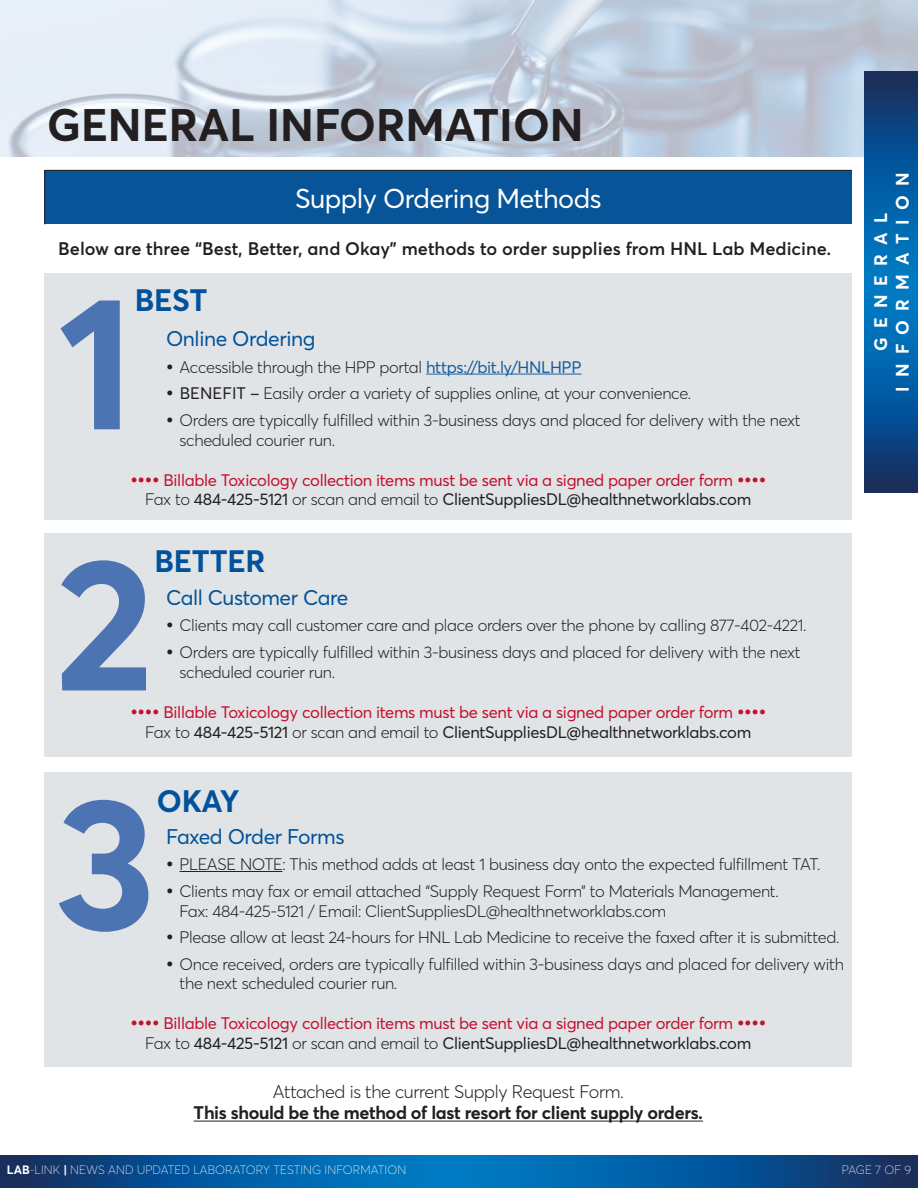
<style>
.page{position:relative;width:918px;height:1188px;background:#fff}
.page>*{position:absolute;margin:0;border:0;box-sizing:border-box;transform-origin:0 0}
.Paragraph_Style_2{font:700 187.5px "Averta";color:#4d74b2}
.Section_Header{font:700 45px "Averta";color:#231f20}
.Paragraph_Style_2-2{font:700 30.6px "Averta";letter-spacing:-.01em;color:#01529a}
.Section_Header-2{font:27px "Averta";letter-spacing:-.02em;color:#fff}
.Body_Text{font:21px "Averta";letter-spacing:-.02em;color:#01529a}
.Body_Text-2{font:700 18px/21.6px "Averta";letter-spacing:-.02em;color:#231f20;text-align:center}
.Body_Text-3{font:600 18px "Averta";color:#231f20}
.t1{font:700 18px/21.6px "Averta";letter-spacing:.51em;color:#fff;text-align:center}
.t2{font:300 16.5px/19.8px "Averta";letter-spacing:-.02em;color:#231f20}
.Body_Text-4{font:16.5px/19.8px "Averta";letter-spacing:-.02em;color:#c3102f}
.Body_Text-5{font:16.5px "Averta";letter-spacing:-.02em;color:#231f20}
.Body_Text-6{font:16.5px "Wingdings";color:#c3102f}
.Page_Numbers{font:100 12px "Averta";letter-spacing:.01em;color:#fff}
.s1{font-weight:400;color:#175d9e}
.s2{font-weight:400}
.s3{font-weight:300;color:#231f20}
.s4{color:#231f20}
.s5{font-weight:300}
.s6{font-weight:700}
</style>
<div class="page">
<img style="left:0;top:0;width:918px;height:157px">
<svg style="left:864px;top:71px;width:54px;height:421px;background:#05589a"></svg>
<svg style="left:0;top:1156px;width:918px;height:32px;background:#05589a"></svg>
<div style="left:45px;top:170px;width:807px;height:54px;background:#075498"></div>
<hr style="left:45px;top:170px;width:807px;height:1px;background:#231f20">
<hr style="left:45px;top:171px;width:1px;height:53px;background:#231f20">
<div style="left:45px;top:273px;width:807px;height:246px;background:#e1e4e6"></div>
<hr style="left:426px;top:374px;width:155px;height:1px;background:#175d9e">
<div style="left:45px;top:533px;width:807px;height:224px;background:#e1e4e6"></div>
<div style="left:45px;top:772px;width:807px;height:294px;background:#e1e4e6"></div>
<hr style="left:180px;top:871px;width:102px;height:1px;background:#231f20">
<hr style="left:194px;top:1121px;width:509px;height:1px;background:#231f20">
<p class="Section_Header" style="left:47px;top:93px;width:538px">GENERAL INFORMATION</p>
<p class="Section_Header-2" style="left:295px;top:179px;width:308px">Supply Ordering Methods</p>
<p class="Body_Text-3" style="left:58px;top:236px;width:775px">Below are three “Best, Better, and Okay” methods to order supplies from HNL Lab Medicine.</p>
<p class="Paragraph_Style_2" style="left:58px;top:231px;width:78px">1</p>
<p class="Paragraph_Style_2-2" style="left:135px;top:279px;width:74px">BEST</p>
<p class="Body_Text" style="left:166px;top:324px;width:151px">Online Ordering</p>
<p class="t2" style="left:180px;top:356px;width:403px">Accessible through the HPP portal <span class="s1">https://bit.ly/HNLHPP</span></p>
<p class="t2" style="left:180px;top:383px;width:513px"><span class="s2">BENEFIT -</span> Easily order a variety of supplies online, at your convenience.</p>
<p class="t2" style="left:180px;top:409px;width:623px">Orders are typically fulfilled within 3-business days and placed for delivery with the next scheduled courier run.</p>
<p class="Body_Text-6" style="left:130px;top:471px;width:8px">••••</p>
<p class="Body_Text-4" style="left:145px;top:469px;width:608px;text-indent:18px">Billable Toxicology collection items must be sent via a signed paper order form ••••<br><span class="s3">Fax to</span> <span class="s4">484-425-5121</span> <span class="s3">or scan and email to</span> <span class="s4">ClientSuppliesDL@healthnetworklabs.com</span></p>
<p class="Paragraph_Style_2" style="left:55px;top:492px;width:101px">2</p>
<p class="Paragraph_Style_2-2" style="left:154px;top:540px;width:113px">BETTER</p>
<p class="Body_Text" style="left:166px;top:583px;width:184px">Call Customer Care</p>
<p class="t2" style="left:180px;top:615px;width:628px">Clients may call customer care and place orders over the phone by calling 877-402-4221.</p>
<p class="t2" style="left:180px;top:642px;width:623px">Orders are typically fulfilled within 3-business days and placed for delivery with the next scheduled courier run.</p>
<p class="Body_Text-6" style="left:130px;top:703px;width:8px">••••</p>
<p class="Body_Text-4" style="left:163px;top:702px;width:582px">Billable Toxicology collection items must be sent via a signed paper order form ••••</p>
<p class="Body_Text-5" style="left:145px;top:721px;width:608px"><span class="s5">Fax to</span> 484-425-5121 <span class="s5">or scan and email to</span> ClientSuppliesDL@healthnetworklabs.com</p>
<p class="Paragraph_Style_2" style="left:55px;top:732px;width:103px">3</p>
<p class="Paragraph_Style_2-2" style="left:157px;top:780px;width:84px">OKAY</p>
<p class="Body_Text" style="left:166px;top:822px;width:180px">Faxed Order Forms</p>
<p class="t2" style="left:180px;top:854px;width:642px">PLEASE NOTE: This method adds at least 1 business day onto the expected fulfillment TAT.</p>
<p class="t2" style="left:180px;top:880px;width:601px">Clients may fax or email attached “Supply Request Form” to Materials Management.<br>Fax: 484-425-5121 / Email: ClientSuppliesDL@healthnetworklabs.com</p>
<p class="t2" style="left:180px;top:927px;width:661px">Please allow at least 24-hours for HNL Lab Medicine to receive the faxed after it is submitted.</p>
<p class="t2" style="left:180px;top:953px;width:666px">Once received, orders are typically fulfilled within 3-business days and placed for delivery with the next scheduled courier run.</p>
<p class="Body_Text-6" style="left:130px;top:1015px;width:8px">••••</p>
<p class="Body_Text-4" style="left:163px;top:1013px;width:582px">Billable Toxicology collection items must be sent via a signed paper order form ••••</p>
<p class="Body_Text-5" style="left:145px;top:1032px;width:608px"><span class="s5">Fax to</span> 484-425-5121 <span class="s5">or scan and email to</span> ClientSuppliesDL@healthnetworklabs.com</p>
<p class="Body_Text-2" style="left:194px;top:1080px;width:511px"><span class="s5">Attached is the current Supply Request Form.<br></span>This should be the method of last resort for client supply orders.</p>
<p class="t1" style="left:869px;top:392px;width:221px;rotate:-90deg">GENERAL<br>INFORMATION</p>
<p class="Page_Numbers" style="left:7px;top:1162px;width:401px"><span class="s6">LAB</span>-LINK <span class="s6">|</span> NEWS AND UPDATED LABORATORY TESTING INFORMATION</p>
<p class="Page_Numbers" style="left:842px;top:1162px;width:71px">PAGE 7 OF 9</p>
</div>
